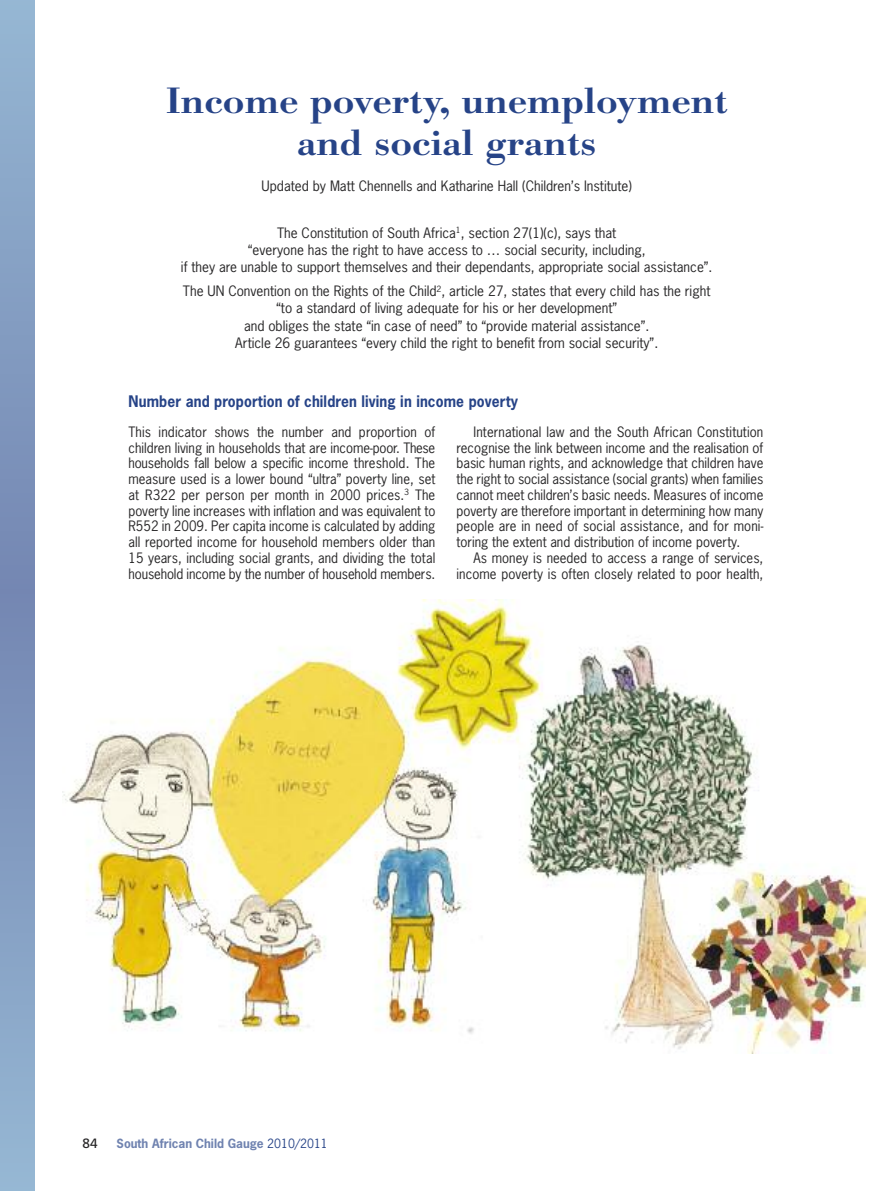
<style>
.page{position:relative;width:893px;height:1191px;background:#fff}
.page>*{position:absolute;margin:0;border:0;box-sizing:border-box;transform-origin:0 0}
.t1{font:500 36px/42px "Bodoni BE";letter-spacing:.005em;color:#264387;text-align:center;scale:1.11 1}
.t2{font:700 15px "News Gothic";letter-spacing:.01em;color:#264387;scale:.92 1}
.t3{font:13.5px/15.8px "News Gothic";color:#272627;text-align:center}
.t4{font:13.5px "Frutiger";color:#272627}
.t5{font:700 12px "News Gothic";color:#7083b0}
.s1{font-weight:400;color:#264387}
</style>
<div class="page">
<img style="left:62px;top:600px;width:803px;height:454px">
<svg style="left:0;top:0;width:34px;height:1191px;background:#859ec2"></svg>
<h1 class="t1" style="left:166px;top:84px;width:508px">Income poverty, unemployment and social grants</h1>
<p class="t3" style="left:262px;top:178px;width:372px">Updated by Matt Chennells and Katharine Hall (Children’s Institute)</p>
<p class="t3" style="left:181px;top:225px;width:533px;line-height:17.2px">The Constitution of South Africa<sup>1</sup>, section 27(1)(c), says that<br>“everyone has the right to have access to … social security, including,<br>if they are unable to support themselves and their dependants, appropriate social assistance”.</p>
<p class="t3" style="left:183px;top:283px;width:529px;line-height:17.2px">The UN Convention on the Rights of the Child<sup>2</sup>, article 27, states that every child has the right “to a standard of living adequate for his or her development”<br>and obliges the state “in case of need” to “provide material assistance”.<br>Article 26 guarantees “every child the right to benefit from social security”.</p>
<p class="t2" style="left:129px;top:393px;width:425px">Number and proportion of children living in income poverty</p>
<p class="t3" style="left:129px;top:424px;width:308px;text-align:justify">This indicator shows the number and proportion of children living in households that are income-poor. These households fall below a specific income threshold. The measure used is a lower bound “ultra” poverty line, set at R322 per person per month in 2000 prices.<sup>3</sup> The poverty line increases with inflation and was equivalent to R552 in 2009. Per capita income is calculated by adding all reported income for household members older than 15 years, including social grants, and dividing the total household income by the number of household members.</p>
<p class="t3" style="left:457px;top:424px;width:308px;text-align:justify;text-indent:17px">International law and the South African Constitution recognise the link between income and the realisation of basic human rights, and acknowledge that children have the right to social assistance (social grants) when families cannot meet children’s basic needs. Measures of income poverty are therefore important in determining how many people are in need of social assistance, and for moni&shy;toring the extent and distribution of income poverty.</p>
<p class="t3" style="left:457px;top:550px;width:308px;text-align:right">As money is needed to access a range of services, income poverty is often closely related to poor health,</p>
<p class="t4" style="left:82px;top:1137px;width:17px">84</p>
<p class="t5" style="left:117px;top:1136px;width:213px">South African Child Gauge <span class="s1">2010/2011</span></p>
</div>
